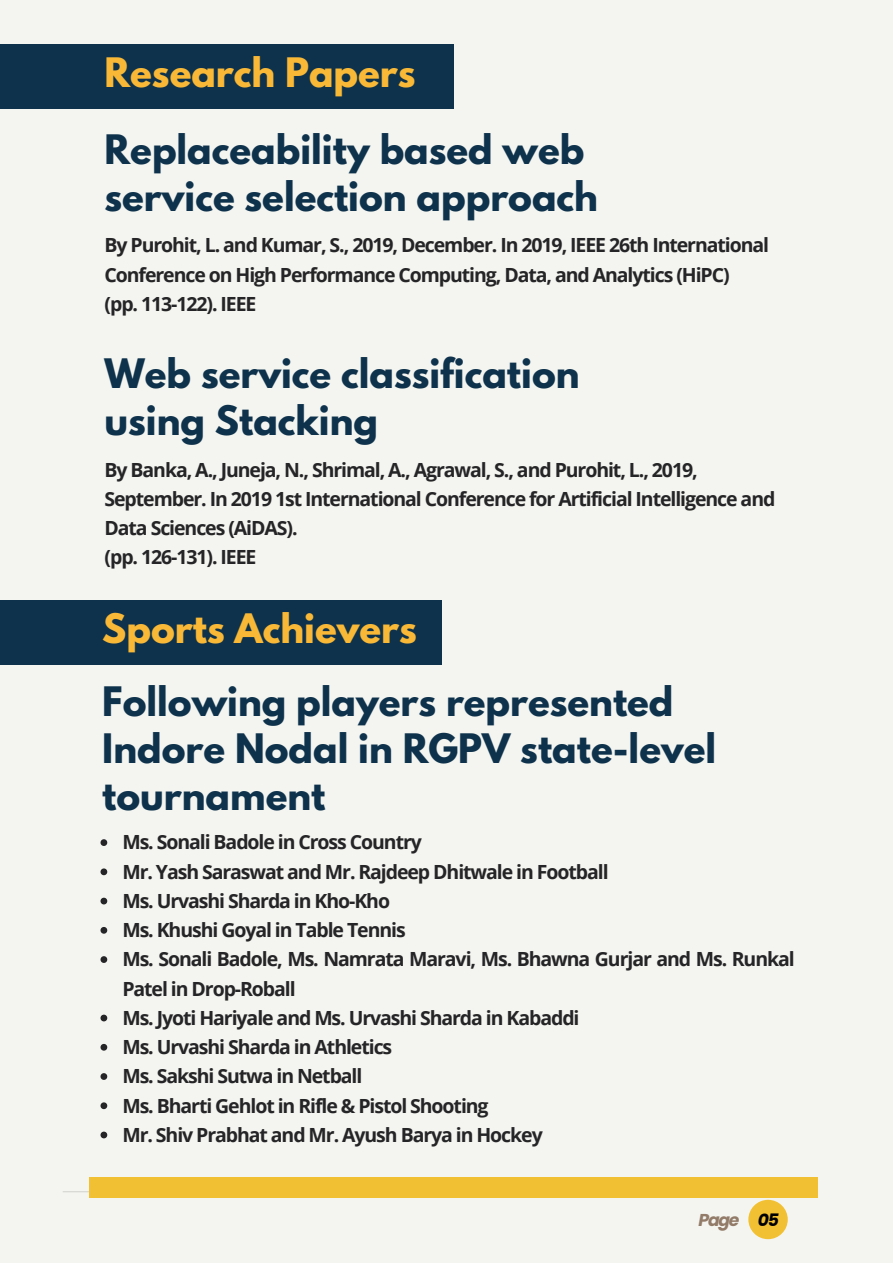
<style>
.page{position:relative;width:893px;height:1264px;background:#fff}
.page>*{position:absolute;margin:0;border:0;box-sizing:border-box;transform-origin:0 0}
.t1{font:700 36px/47.2px "League Spartan";color:#0e324c}
.t2{font:700 36px "League Spartan";color:#f9b937}
.t3{font:700 19.5px/29.2px "Open Sans";letter-spacing:-.055em;color:#252426}
.t4{font:italic 700 17.25px "Poppins";letter-spacing:-.07em;color:#927b68}
.s1{color:#000}
</style>
<div class="page">
<div style="left:0;top:0;width:892px;height:1262px;background:#f4f5f0"></div>
<div style="left:0;top:600px;width:442px;height:64px;background:#0e324c"></div>
<svg style="left:100px;top:839px;width:7px;height:7px"></svg>
<svg style="left:100px;top:868px;width:7px;height:7px"></svg>
<svg style="left:100px;top:897px;width:7px;height:7px"></svg>
<svg style="left:100px;top:927px;width:7px;height:6px"></svg>
<svg style="left:100px;top:956px;width:7px;height:6px"></svg>
<svg style="left:100px;top:1014px;width:7px;height:7px"></svg>
<svg style="left:100px;top:1043px;width:7px;height:7px"></svg>
<svg style="left:100px;top:1073px;width:7px;height:6px"></svg>
<svg style="left:100px;top:1102px;width:7px;height:7px"></svg>
<svg style="left:100px;top:1131px;width:7px;height:7px"></svg>
<hr style="left:63px;top:1191px;width:609px;height:1px;background:#000">
<div style="left:748px;top:1199px;width:39px;height:40px;background:#f2c033;border-radius:50%"></div>
<div style="left:89px;top:1177px;width:729px;height:20px;background:#f2c033"></div>
<div style="left:0;top:44px;width:454px;height:64px;background:#0e324c"></div>
<h1 class="t2" style="left:104px;top:54px;width:312px">Research Papers</h1>
<h1 class="t1" style="left:104px;top:130px;width:495px">Replaceability based web service selection approach</h1>
<p class="t3" style="left:104px;top:230px;width:666px">By Purohit, L. and Kumar, S., 2019, December. In 2019, IEEE 26th International<br>Conference on High Performance Computing, Data, and Analytics (HiPC)<br>(pp. 113-122). IEEE</p>
<h1 class="t1" style="left:104px;top:354px;width:476px">Web service classification using Stacking</h1>
<p class="t3" style="left:104px;top:454px;width:672px">By Banka, A., Juneja, N., Shrimal, A., Agrawal, S., and Purohit, L., 2019, September. In 2019 1st International Conference for Artificial Intelligence and Data Sciences (AiDAS).<br>(pp. 126-131). IEEE</p>
<h1 class="t2" style="left:102px;top:611px;width:316px">Sports Achievers</h1>
<h1 class="t1" style="left:102px;top:682px;width:615px">Following players represented<br>Indore Nodal in RGPV state-level tournament</h1>
<p class="t3" style="left:122px;top:827px;width:673px">Ms. Sonali Badole in Cross Country<br>Mr. Yash Saraswat and Mr. Rajdeep Dhitwale in Football<br>Ms. Urvashi Sharda in Kho-Kho<br>Ms. Khushi Goyal in Table Tennis<br>Ms. Sonali Badole, Ms. Namrata Maravi, Ms. Bhawna Gurjar and Ms. Runkal Patel in Drop-Roball<br>Ms. Jyoti Hariyale and Ms. Urvashi Sharda in Kabaddi<br>Ms. Urvashi Sharda in Athletics<br>Ms. Sakshi Sutwa in Netball<br>Ms. Bharti Gehlot in Rifle &amp; Pistol Shooting<br>Mr. Shiv Prabhat and Mr. Ayush Barya in Hockey</p>
<p class="t4" style="left:698px;top:1207px;width:82px">Page <span class="s1">05</span></p>
</div>
